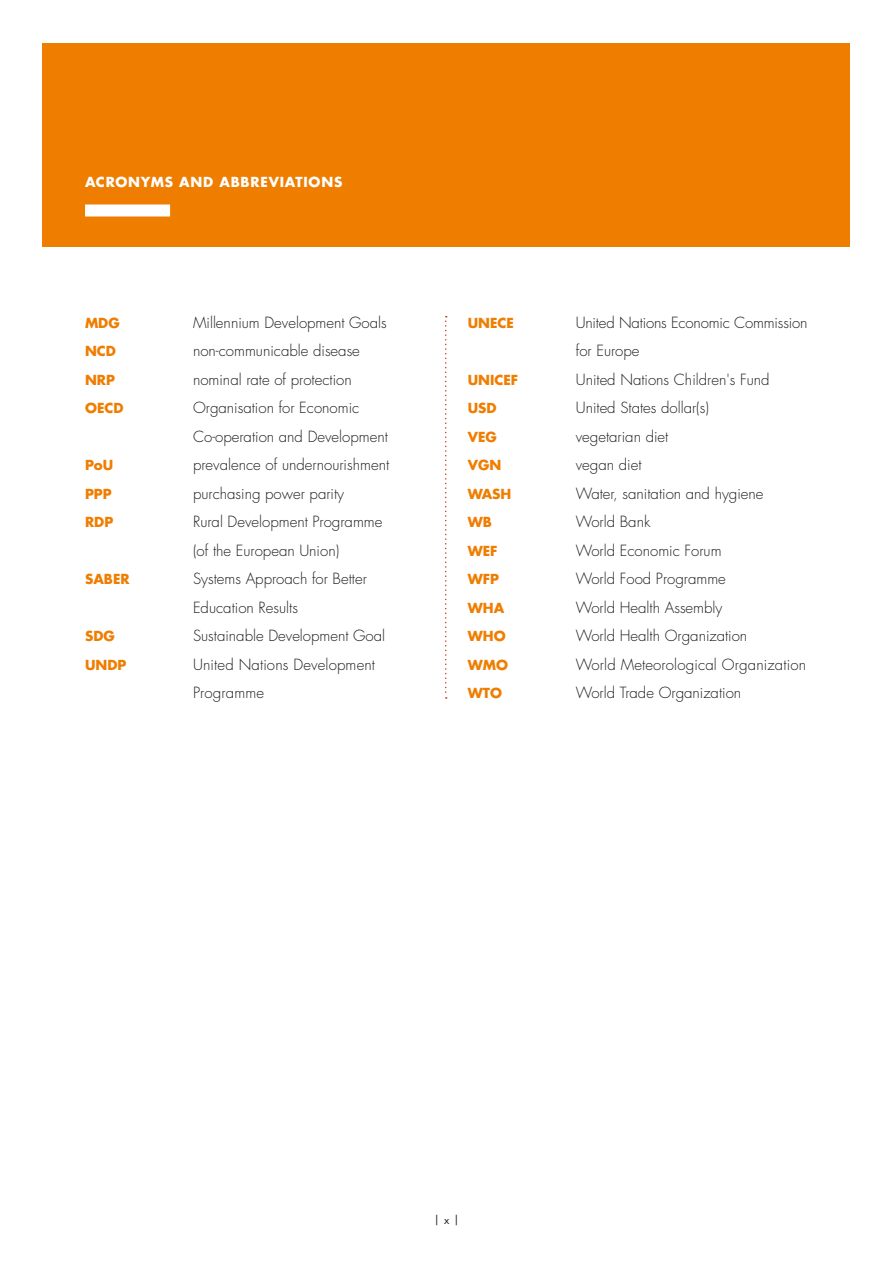
<style>
.page{position:relative;width:893px;height:1263px;background:#fff}
.page>*{position:absolute;margin:0;border:0;box-sizing:border-box;transform-origin:0 0}
.t1{font:300 15px/28.5px "Futura Std";color:#1d1d1b}
.t2{font:700 13.5px "Futura Std";color:#ef7d00}
.t3{font:700 13.5px "Futura Std";letter-spacing:.055em;color:#fff}
.t4{font:10.5px "Futura Std";color:#1d1d1b}
</style>
<div class="page">
<div style="left:43px;top:43px;width:807px;height:204px;background:#ef7d00"></div>
<div style="left:85px;top:204px;width:85px;height:12px;background:#fff"></div>
<svg style="left:445px;top:316px;width:2px;height:383px"></svg>
<p class="t3" style="left:85px;top:173px;width:259px">ACRONYMS AND ABBREVIATIONS</p>
<p class="t2" style="left:85px;top:314px;width:36px">MDG</p>
<p class="t1" style="left:193px;top:308px;width:195px">Millennium Development Goals</p>
<p class="t2" style="left:85px;top:342px;width:32px">NCD</p>
<p class="t1" style="left:193px;top:337px;width:168px">non-communicable disease</p>
<p class="t2" style="left:85px;top:371px;width:31px">NRP</p>
<p class="t1" style="left:193px;top:365px;width:160px">nominal rate of protection</p>
<p class="t2" style="left:85px;top:399px;width:40px">OECD</p>
<p class="t1" style="left:193px;top:394px;width:196px">Organisation for Economic<br>Co-operation and Development</p>
<p class="t2" style="left:85px;top:456px;width:30px">PoU</p>
<p class="t1" style="left:193px;top:451px;width:198px">prevalence of undernourishment</p>
<p class="t2" style="left:85px;top:485px;width:28px">PPP</p>
<p class="t1" style="left:193px;top:479px;width:153px">purchasing power parity</p>
<p class="t2" style="left:85px;top:513px;width:30px">RDP</p>
<p class="t1" style="left:193px;top:508px;width:191px">Rural Development Programme (of the European Union)</p>
<p class="t2" style="left:85px;top:570px;width:46px">SABER</p>
<p class="t1" style="left:193px;top:565px;width:175px">Systems Approach for Better<br>Education Results</p>
<p class="t2" style="left:85px;top:627px;width:31px">SDG</p>
<p class="t1" style="left:193px;top:622px;width:194px">Sustainable Development Goal</p>
<p class="t2" style="left:85px;top:656px;width:43px">UNDP</p>
<p class="t1" style="left:193px;top:650px;width:184px">United Nations Development<br>Programme</p>
<p class="t2" style="left:468px;top:314px;width:48px">UNECE</p>
<p class="t1" style="left:576px;top:308px;width:233px">United Nations Economic Commission for Europe</p>
<p class="t2" style="left:468px;top:371px;width:52px">UNICEF</p>
<p class="t1" style="left:576px;top:365px;width:195px">United Nations Children's Fund</p>
<p class="t2" style="left:468px;top:399px;width:30px">USD</p>
<p class="t1" style="left:576px;top:394px;width:135px">United States dollar(s)</p>
<p class="t2" style="left:468px;top:428px;width:31px">VEG</p>
<p class="t1" style="left:576px;top:422px;width:94px">vegetarian diet</p>
<p class="t2" style="left:468px;top:456px;width:35px">VGN</p>
<p class="t1" style="left:576px;top:451px;width:67px">vegan diet</p>
<p class="t2" style="left:468px;top:485px;width:45px">WASH</p>
<p class="t1" style="left:576px;top:479px;width:189px">Water, sanitation and hygiene</p>
<p class="t2" style="left:468px;top:513px;width:26px">WB</p>
<p class="t1" style="left:576px;top:508px;width:76px">World Bank</p>
<p class="t2" style="left:468px;top:542px;width:31px">WEF</p>
<p class="t1" style="left:576px;top:536px;width:147px">World Economic Forum</p>
<p class="t2" style="left:468px;top:570px;width:33px">WFP</p>
<p class="t1" style="left:576px;top:565px;width:152px">World Food Programme</p>
<p class="t2" style="left:468px;top:599px;width:38px">WHA</p>
<p class="t1" style="left:576px;top:593px;width:148px">World Health Assembly</p>
<p class="t2" style="left:468px;top:627px;width:39px">WHO</p>
<p class="t1" style="left:576px;top:622px;width:173px">World Health Organization</p>
<p class="t2" style="left:468px;top:656px;width:42px">WMO</p>
<p class="t1" style="left:576px;top:650px;width:232px">World Meteorological Organization</p>
<p class="t2" style="left:468px;top:684px;width:36px">WTO</p>
<p class="t1" style="left:576px;top:679px;width:167px">World Trade Organization</p>
<p class="t4" style="left:434px;top:1212px;width:27px">| x |</p>
</div>
